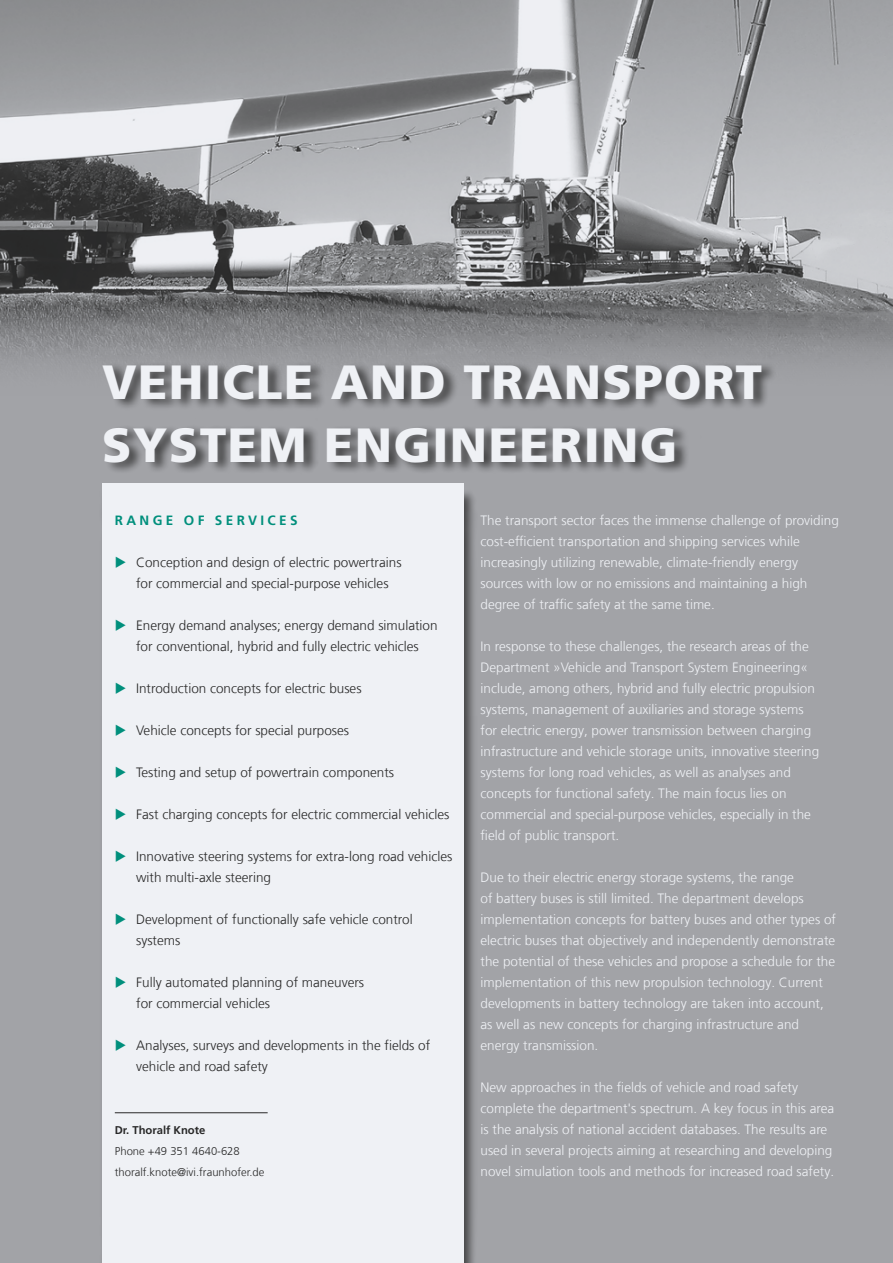
<style>
.page{position:relative;width:893px;height:1263px;background:#a2a3a7}
.page>*{position:absolute;margin:0;border:0;box-sizing:border-box;transform-origin:0 0}
.t1{font:900 48px/63px "Frutiger LT Com";letter-spacing:.03em;color:#eff1f5}
.t2{font:300 13.5px/21px "Frutiger LT Com";color:#eff1f5}
.t3{font:300 13.5px/21px "Frutiger LT Com";color:#282828}
.t4{font:700 13.5px "Frutiger LT Com";letter-spacing:.25em;color:#008f7c}
.t5{font:300 11.25px/21px "Frutiger LT Com";color:#282828}
.t6{font:700 11.25px "Frutiger LT Com";color:#282828}
</style>
<div class="page">
<img style="left:0;top:0;width:893px;height:363px">
<div style="left:103px;top:361px;width:674px;height:114px;background:#282828;opacity:.75"></div>
<div style="left:99px;top:489px;width:378px;height:774px;background:#282828;opacity:.75"></div>
<div style="left:102px;top:483px;width:361px;height:780px;background:#eff1f5"></div>
<hr style="left:115px;top:1112px;width:153px;height:1px;background:#282828">
<h1 class="t1" style="left:102px;top:351px;width:662px">VEHICLE AND TRANSPORT<br>SYSTEM ENGINEERING</h1>
<p class="t4" style="left:115px;top:512px;width:184px">RANGE OF SERVICES</p>
<p class="t3" style="left:136px;top:552px;width:267px">Conception and design of electric powertrains for commercial and special-purpose vehicles</p>
<p class="t3" style="left:136px;top:615px;width:303px">Energy demand analyses; energy demand simulation for conventional, hybrid and fully electric vehicles</p>
<p class="t3" style="left:136px;top:678px;width:227px">Introduction concepts for electric buses</p>
<p class="t3" style="left:136px;top:720px;width:215px">Vehicle concepts for special purposes</p>
<p class="t3" style="left:136px;top:762px;width:260px">Testing and setup of powertrain components</p>
<p class="t3" style="left:136px;top:804px;width:315px">Fast charging concepts for electric commercial vehicles</p>
<p class="t3" style="left:136px;top:846px;width:318px">Innovative steering systems for extra-long road vehicles with multi-axle steering</p>
<p class="t3" style="left:136px;top:909px;width:278px">Development of functionally safe vehicle control systems</p>
<p class="t3" style="left:136px;top:972px;width:230px">Fully automated planning of maneuvers for commercial vehicles</p>
<p class="t3" style="left:136px;top:1035px;width:296px">Analyses, surveys and developments in the fields of vehicle and road safety</p>
<p class="t6" style="left:115px;top:1124px;width:92px">Dr. Thoralf Knote</p>
<p class="t5" style="left:115px;top:1141px;width:151px">Phone +49 351 4640-628 thoralf.knote@ivi.fraunhofer.de</p>
<p class="t2" style="left:480px;top:510px;width:360px">The transport sector faces the immense challenge of providing cost-efficient transportation and shipping services while increasingly utilizing renewable, climate-friendly energy sources with low or no emissions and maintaining a high degree of traffic safety at the same time.</p>
<p class="t2" style="left:480px;top:636px;width:340px">In response to these challenges, the research areas of the Department »Vehicle and Transport System Engineering« include, among others, hybrid and fully electric propulsion systems, management of auxiliaries and storage systems for electric energy, power transmission between charging infrastructure and vehicle storage units, innovative steering systems for long road vehicles, as well as analyses and concepts for functional safety. The main focus lies on commercial and special-purpose vehicles, especially in the field of public transport.</p>
<p class="t2" style="left:480px;top:867px;width:357px">Due to their electric energy storage systems, the range<br>of battery buses is still limited. The department develops implementation concepts for battery buses and other types of electric buses that objectively and independently demonstrate the potential of these vehicles and propose a schedule for the implementation of this new propulsion technology. Current developments in battery technology are taken into account, as well as new concepts for charging infrastructure and energy transmission.</p>
<p class="t2" style="left:480px;top:1077px;width:355px">New approaches in the fields of vehicle and road safety complete the department's spectrum. A key focus in this area is the analysis of national accident databases. The results are used in several projects aiming at researching and developing novel simulation tools and methods for increased road safety.</p>
</div>
